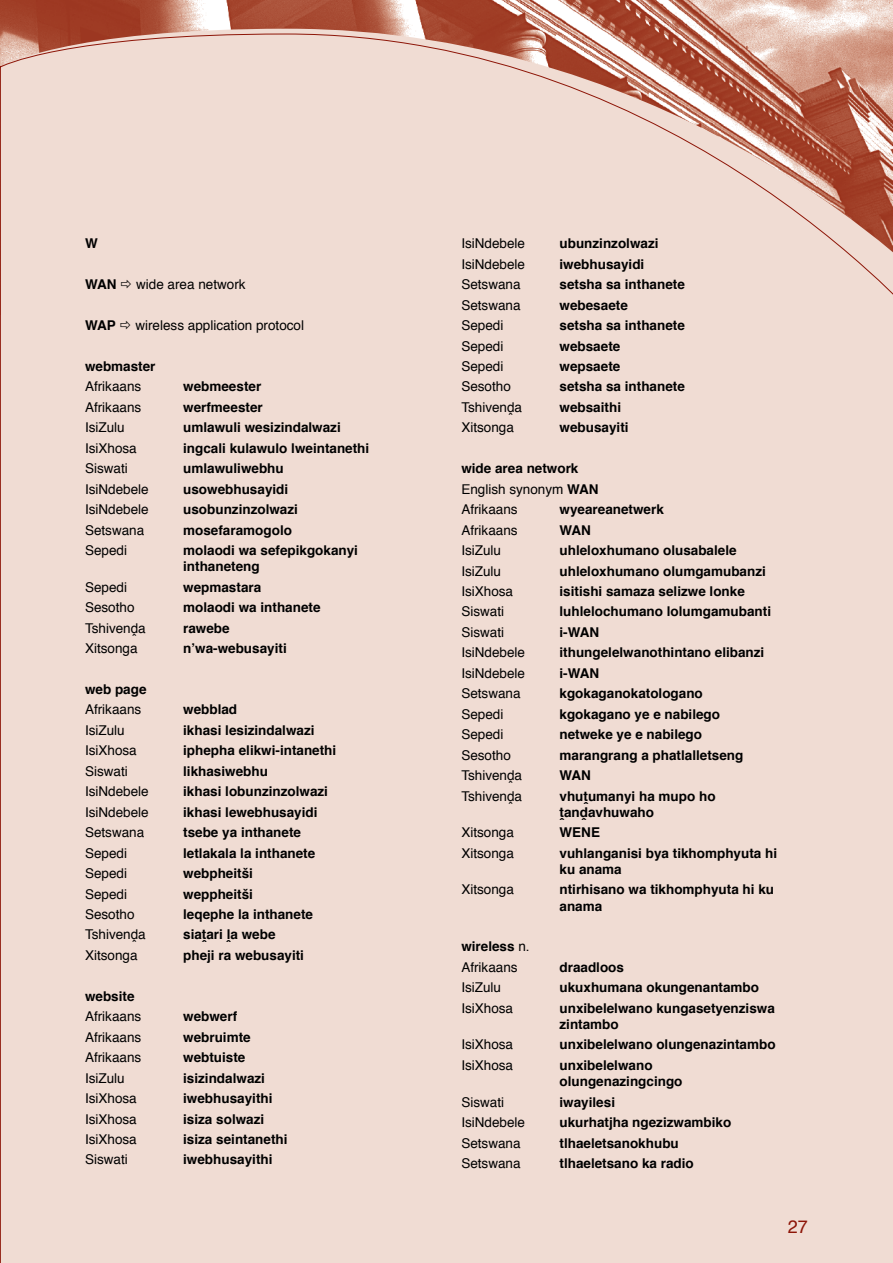
<style>
.page{position:relative;width:893px;height:1263px;background:#fff}
.page>*{position:absolute;margin:0;border:0;box-sizing:border-box;transform-origin:0 0}
.t1{font:18px "Helvetica";color:#8d1507}
.t2{font:700 13.5px/16.2px "Helvetica";color:#000}
.t3{font:13.5px/20.4px "Helvetica";color:#000}
.s1{font-weight:700}
</style>
<div class="page">
<img style="left:0;top:0;width:893px;height:29px">
<div style="left:0;top:33px;width:893px;height:1230px;background:#f0dcd3"></div>
<svg style="left:121px;top:280px;width:10px;height:8px"></svg>
<svg style="left:121px;top:321px;width:9px;height:8px"></svg>
<p class="t2" style="left:85px;top:236px;width:14px">W</p>
<p class="t2" style="left:85px;top:276px;width:33px">WAN</p>
<p class="t3" style="left:136px;top:275px;width:111px">wide area network</p>
<p class="t2" style="left:85px;top:317px;width:32px">WAP</p>
<p class="t3" style="left:135px;top:316px;width:170px">wireless application protocol</p>
<p class="t2" style="left:85px;top:358px;width:72px">webmaster</p>
<p class="t3" style="left:85px;top:377px;width:58px">Afrikaans</p>
<p class="t2" style="left:183px;top:379px;width:80px">webmeester</p>
<p class="t3" style="left:85px;top:397px;width:58px">Afrikaans</p>
<p class="t2" style="left:183px;top:399px;width:81px">werfmeester</p>
<p class="t3" style="left:85px;top:418px;width:41px">IsiZulu</p>
<p class="t2" style="left:183px;top:420px;width:159px">umlawuli wesizindalwazi</p>
<p class="t3" style="left:85px;top:438px;width:53px">IsiXhosa</p>
<p class="t2" style="left:183px;top:440px;width:188px">ingcali kulawulo lweintanethi</p>
<p class="t3" style="left:85px;top:459px;width:44px">Siswati</p>
<p class="t2" style="left:183px;top:461px;width:102px">umlawuliwebhu</p>
<p class="t3" style="left:85px;top:479px;width:65px">IsiNdebele</p>
<p class="t2" style="left:183px;top:481px;width:107px">usowebhusayidi</p>
<p class="t3" style="left:85px;top:500px;width:65px">IsiNdebele</p>
<p class="t2" style="left:183px;top:501px;width:116px">usobunzinzolwazi</p>
<p class="t3" style="left:85px;top:520px;width:61px">Setswana</p>
<p class="t2" style="left:183px;top:522px;width:110px">mosefaramogolo</p>
<p class="t3" style="left:85px;top:540px;width:44px">Sepedi</p>
<p class="t2" style="left:183px;top:542px;width:176px">molaodi wa sefepikgokanyi inthaneteng</p>
<p class="t3" style="left:85px;top:577px;width:44px">Sepedi</p>
<p class="t2" style="left:183px;top:579px;width:80px">wepmastara</p>
<p class="t3" style="left:85px;top:598px;width:51px">Sesotho</p>
<p class="t2" style="left:183px;top:599px;width:139px">molaodi wa inthanete</p>
<p class="t3" style="left:85px;top:618px;width:62px">Tshivenḓa</p>
<p class="t2" style="left:183px;top:620px;width:48px">rawebe</p>
<p class="t3" style="left:85px;top:639px;width:54px">Xitsonga</p>
<p class="t2" style="left:183px;top:640px;width:105px">n’wa-webusayiti</p>
<p class="t2" style="left:85px;top:681px;width:63px">web page</p>
<p class="t3" style="left:85px;top:700px;width:58px">Afrikaans</p>
<p class="t2" style="left:183px;top:702px;width:56px">webblad</p>
<p class="t3" style="left:85px;top:720px;width:41px">IsiZulu</p>
<p class="t2" style="left:183px;top:722px;width:133px">ikhasi lesizindalwazi</p>
<p class="t3" style="left:85px;top:741px;width:53px">IsiXhosa</p>
<p class="t2" style="left:183px;top:743px;width:155px">iphepha elikwi-intanethi</p>
<p class="t3" style="left:85px;top:761px;width:44px">Siswati</p>
<p class="t2" style="left:183px;top:763px;width:86px">likhasiwebhu</p>
<p class="t3" style="left:85px;top:782px;width:65px">IsiNdebele</p>
<p class="t2" style="left:183px;top:784px;width:146px">ikhasi lobunzinzolwazi</p>
<p class="t3" style="left:85px;top:802px;width:65px">IsiNdebele</p>
<p class="t2" style="left:183px;top:804px;width:136px">ikhasi lewebhusayidi</p>
<p class="t3" style="left:85px;top:823px;width:61px">Setswana</p>
<p class="t2" style="left:183px;top:824px;width:119px">tsebe ya inthanete</p>
<p class="t3" style="left:85px;top:843px;width:44px">Sepedi</p>
<p class="t2" style="left:183px;top:845px;width:134px">letlakala la inthanete</p>
<p class="t3" style="left:85px;top:863px;width:44px">Sepedi</p>
<p class="t2" style="left:183px;top:865px;width:71px">webpheitši</p>
<p class="t3" style="left:85px;top:884px;width:44px">Sepedi</p>
<p class="t2" style="left:183px;top:886px;width:71px">weppheitši</p>
<p class="t3" style="left:85px;top:904px;width:51px">Sesotho</p>
<p class="t2" style="left:183px;top:906px;width:131px">leqephe la inthanete</p>
<p class="t3" style="left:85px;top:925px;width:62px">Tshivenḓa</p>
<p class="t2" style="left:183px;top:927px;width:94px">siaṱari ḽa webe</p>
<p class="t3" style="left:85px;top:945px;width:54px">Xitsonga</p>
<p class="t2" style="left:183px;top:947px;width:122px">pheji ra webusayiti</p>
<p class="t2" style="left:85px;top:988px;width:51px">website</p>
<p class="t3" style="left:85px;top:1007px;width:58px">Afrikaans</p>
<p class="t2" style="left:183px;top:1009px;width:56px">webwerf</p>
<p class="t3" style="left:85px;top:1027px;width:58px">Afrikaans</p>
<p class="t2" style="left:183px;top:1029px;width:69px">webruimte</p>
<p class="t3" style="left:85px;top:1048px;width:58px">Afrikaans</p>
<p class="t2" style="left:183px;top:1049px;width:64px">webtuiste</p>
<p class="t3" style="left:85px;top:1068px;width:41px">IsiZulu</p>
<p class="t2" style="left:183px;top:1070px;width:83px">isizindalwazi</p>
<p class="t3" style="left:85px;top:1088px;width:53px">IsiXhosa</p>
<p class="t2" style="left:183px;top:1090px;width:91px">iwebhusayithi</p>
<p class="t3" style="left:85px;top:1109px;width:53px">IsiXhosa</p>
<p class="t2" style="left:183px;top:1111px;width:83px">isiza solwazi</p>
<p class="t3" style="left:85px;top:1129px;width:53px">IsiXhosa</p>
<p class="t2" style="left:183px;top:1131px;width:106px">isiza seintanethi</p>
<p class="t3" style="left:85px;top:1150px;width:44px">Siswati</p>
<p class="t2" style="left:183px;top:1152px;width:91px">iwebhusayithi</p>
<p class="t3" style="left:461px;top:234px;width:65px">IsiNdebele</p>
<p class="t2" style="left:560px;top:236px;width:101px">ubunzinzolwazi</p>
<p class="t3" style="left:461px;top:254px;width:65px">IsiNdebele</p>
<p class="t2" style="left:560px;top:256px;width:86px">iwebhusayidi</p>
<p class="t3" style="left:461px;top:275px;width:61px">Setswana</p>
<p class="t2" style="left:560px;top:276px;width:127px">setsha sa inthanete</p>
<p class="t3" style="left:461px;top:295px;width:61px">Setswana</p>
<p class="t2" style="left:560px;top:297px;width:70px">webesaete</p>
<p class="t3" style="left:461px;top:316px;width:44px">Sepedi</p>
<p class="t2" style="left:560px;top:317px;width:127px">setsha sa inthanete</p>
<p class="t3" style="left:461px;top:336px;width:44px">Sepedi</p>
<p class="t2" style="left:560px;top:338px;width:62px">websaete</p>
<p class="t3" style="left:461px;top:356px;width:44px">Sepedi</p>
<p class="t2" style="left:560px;top:358px;width:62px">wepsaete</p>
<p class="t3" style="left:461px;top:377px;width:51px">Sesotho</p>
<p class="t2" style="left:560px;top:379px;width:127px">setsha sa inthanete</p>
<p class="t3" style="left:461px;top:397px;width:62px">Tshivenḓa</p>
<p class="t2" style="left:560px;top:399px;width:63px">websaithi</p>
<p class="t3" style="left:461px;top:418px;width:54px">Xitsonga</p>
<p class="t2" style="left:560px;top:420px;width:71px">webusayiti</p>
<p class="t3" style="left:461px;top:459px;width:139px"><span class="s1">wide area network<br></span>English synonym <span class="s1">WAN<br></span>Afrikaans</p>
<p class="t2" style="left:560px;top:501px;width:106px">wyeareanetwerk</p>
<p class="t3" style="left:461px;top:520px;width:58px">Afrikaans</p>
<p class="t2" style="left:560px;top:522px;width:33px">WAN</p>
<p class="t3" style="left:461px;top:541px;width:41px">IsiZulu</p>
<p class="t2" style="left:560px;top:542px;width:179px">uhleloxhumano olusabalele</p>
<p class="t3" style="left:461px;top:561px;width:41px">IsiZulu</p>
<p class="t2" style="left:560px;top:563px;width:208px">uhleloxhumano olumgamubanzi</p>
<p class="t3" style="left:461px;top:581px;width:53px">IsiXhosa</p>
<p class="t2" style="left:560px;top:583px;width:187px">isitishi samaza selizwe lonke</p>
<p class="t3" style="left:461px;top:602px;width:44px">Siswati</p>
<p class="t2" style="left:560px;top:604px;width:213px">luhlelochumano lolumgamubanti</p>
<p class="t3" style="left:461px;top:622px;width:44px">Siswati</p>
<p class="t2" style="left:560px;top:624px;width:41px">i-WAN</p>
<p class="t3" style="left:461px;top:643px;width:65px">IsiNdebele</p>
<p class="t2" style="left:560px;top:645px;width:206px">ithungelelwanothintano elibanzi</p>
<p class="t3" style="left:461px;top:663px;width:65px">IsiNdebele</p>
<p class="t2" style="left:560px;top:665px;width:41px">i-WAN</p>
<p class="t3" style="left:461px;top:684px;width:61px">Setswana</p>
<p class="t2" style="left:560px;top:686px;width:145px">kgokaganokatologano</p>
<p class="t3" style="left:461px;top:704px;width:44px">Sepedi</p>
<p class="t2" style="left:560px;top:706px;width:162px">kgokagano ye e nabilego</p>
<p class="t3" style="left:461px;top:725px;width:44px">Sepedi</p>
<p class="t2" style="left:560px;top:726px;width:144px">netweke ye e nabilego</p>
<p class="t3" style="left:461px;top:745px;width:51px">Sesotho</p>
<p class="t2" style="left:560px;top:747px;width:185px">marangrang a phatlalletseng</p>
<p class="t3" style="left:461px;top:766px;width:62px">Tshivenḓa</p>
<p class="t2" style="left:560px;top:767px;width:33px">WAN</p>
<p class="t3" style="left:461px;top:786px;width:62px">Tshivenḓa</p>
<p class="t2" style="left:559px;top:788px;width:158px">vhuṱumanyi ha mupo ho ṱanḓavhuwaho</p>
<p class="t3" style="left:461px;top:823px;width:54px">Xitsonga</p>
<p class="t2" style="left:559px;top:824px;width:42px">WENE</p>
<p class="t3" style="left:461px;top:843px;width:54px">Xitsonga</p>
<p class="t2" style="left:559px;top:845px;width:219px">vuhlanganisi bya tikhomphyuta hi ku anama</p>
<p class="t3" style="left:461px;top:880px;width:54px">Xitsonga</p>
<p class="t2" style="left:559px;top:882px;width:216px">ntirhisano wa tikhomphyuta hi ku anama</p>
<p class="t3" style="left:461px;top:937px;width:70px"><span class="s1">wireless</span> n.<br>Afrikaans</p>
<p class="t2" style="left:559px;top:959px;width:66px">draadloos</p>
<p class="t3" style="left:461px;top:978px;width:41px">IsiZulu</p>
<p class="t2" style="left:559px;top:980px;width:201px">ukuxhumana okungenantambo</p>
<p class="t3" style="left:461px;top:998px;width:53px">IsiXhosa</p>
<p class="t2" style="left:559px;top:1000px;width:217px">unxibelelwano kungasetyenziswa zintambo</p>
<p class="t3" style="left:461px;top:1035px;width:53px">IsiXhosa</p>
<p class="t2" style="left:559px;top:1037px;width:218px">unxibelelwano olungenazintambo</p>
<p class="t3" style="left:461px;top:1055px;width:53px">IsiXhosa</p>
<p class="t2" style="left:559px;top:1057px;width:125px">unxibelelwano olungenazingcingo</p>
<p class="t3" style="left:461px;top:1092px;width:44px">Siswati</p>
<p class="t2" style="left:559px;top:1094px;width:57px">iwayilesi</p>
<p class="t3" style="left:461px;top:1112px;width:65px">IsiNdebele</p>
<p class="t2" style="left:559px;top:1114px;width:173px">ukurhatjha ngezizwambiko</p>
<p class="t3" style="left:461px;top:1133px;width:61px">Setswana</p>
<p class="t2" style="left:559px;top:1135px;width:121px">tlhaeletsanokhubu</p>
<p class="t3" style="left:461px;top:1153px;width:61px">Setswana</p>
<p class="t2" style="left:559px;top:1155px;width:136px">tlhaeletsano ka radio</p>
<h1 class="t1" style="left:788px;top:1213px;width:22px">27</h1>
</div>
